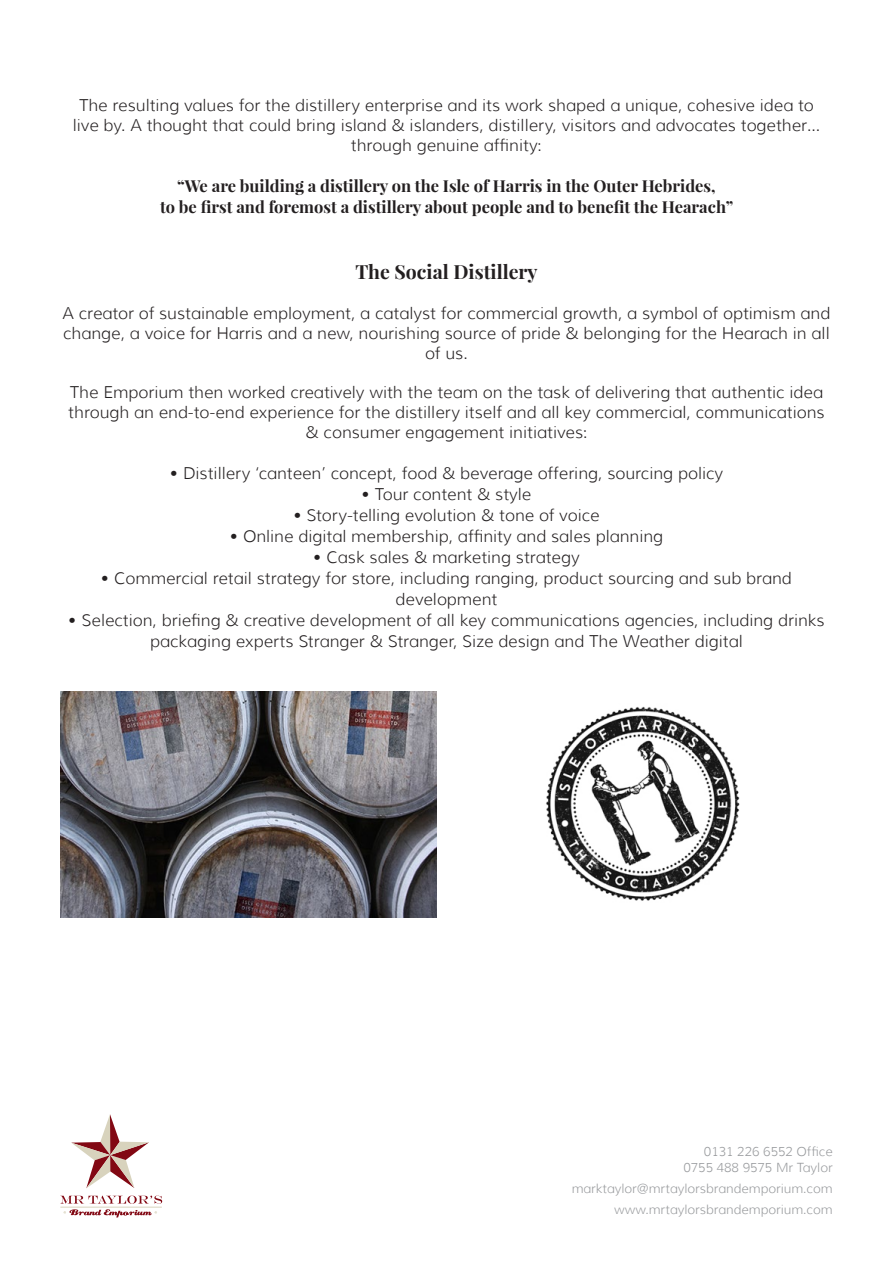
<style>
.page{position:relative;width:893px;height:1263px;background:#fff}
.page>*{position:absolute;margin:0;border:0;box-sizing:border-box;transform-origin:0 0}
.t1{font:700 19.5px "Playfair Display";color:#231f20}
.t2{font:300 16.5px/19.8px "Muli";color:#231f20;text-align:center}
.t3{font:700 16.5px "Playfair Display";color:#231f20}
.t4{font:300 12.75px "Muli";color:#97999c}
</style>
<div class="page">
<svg style="left:71px;top:1114px;width:78px;height:74px"></svg>
<svg style="left:60px;top:1195px;width:102px;height:22px"></svg>
<hr style="left:60px;top:1207px;width:102px;height:1px;background:#d8d3bd">
<img style="left:60px;top:691px;width:377px;height:226px">
<img style="left:546px;top:706px;width:194px;height:195px">
<p class="t2" style="left:73px;top:96px;width:749px">The resulting values for the distillery enterprise and its work shaped a unique, cohesive idea to live by. A thought that could bring island &amp; islanders, distillery, visitors and advocates together… through genuine affinity:</p>
<p class="t3" style="left:177px;top:175px;width:540px">“We are building a distillery on the Isle of Harris in the Outer Hebrides,</p>
<p class="t3" style="left:160px;top:196px;width:575px">to be first and foremost a distillery about people and to benefit the Hearach”</p>
<p class="t1" style="left:355px;top:260px;width:184px">The Social Distillery</p>
<p class="t2" style="left:63px;top:303px;width:769px">A creator of sustainable employment, a catalyst for commercial growth, a symbol of optimism and change, a voice for Harris and a new, nourishing source of pride &amp; belonging for the Hearach in all of us.</p>
<p class="t2" style="left:68px;top:382px;width:758px">The Emporium then worked creatively with the team on the task of delivering that authentic idea through an end-to-end experience for the distillery itself and all key commercial, communications &amp; consumer engagement initiatives:</p>
<p class="t2" style="left:170px;top:463px;width:555px">• Distillery ‘canteen’ concept, food &amp; beverage offering, sourcing policy</p>
<p class="t2" style="left:362px;top:484px;width:171px">• Tour content &amp; style</p>
<p class="t2" style="left:293px;top:505px;width:308px">• Story-telling evolution &amp; tone of voice</p>
<p class="t2" style="left:230px;top:526px;width:435px">• Online digital membership, affinity and sales planning</p>
<p class="t2" style="left:313px;top:547px;width:268px">• Cask sales &amp; marketing strategy</p>
<p class="t2" style="left:101px;top:568px;width:692px">• Commercial retail strategy for store, including ranging, product sourcing and sub brand</p>
<p class="t2" style="left:396px;top:589px;width:103px">development</p>
<p class="t2" style="left:68px;top:609px;width:758px;line-height:21px">• Selection, briefing &amp; creative development of all key communications agencies, including drinks packaging experts Stranger &amp; Stranger, Size design and The Weather digital</p>
<p class="t4" style="left:704px;top:1144px;width:130px">0131 226 6552 Office</p>
<p class="t4" style="left:683px;top:1159px;width:151px">0755 488 9575 Mr Taylor</p>
<p class="t4" style="left:572px;top:1180px;width:262px">marktaylor@mrtaylorsbrandemporium.com</p>
<p class="t4" style="left:614px;top:1201px;width:220px">www.mrtaylorsbrandemporium.com</p>
</div>
